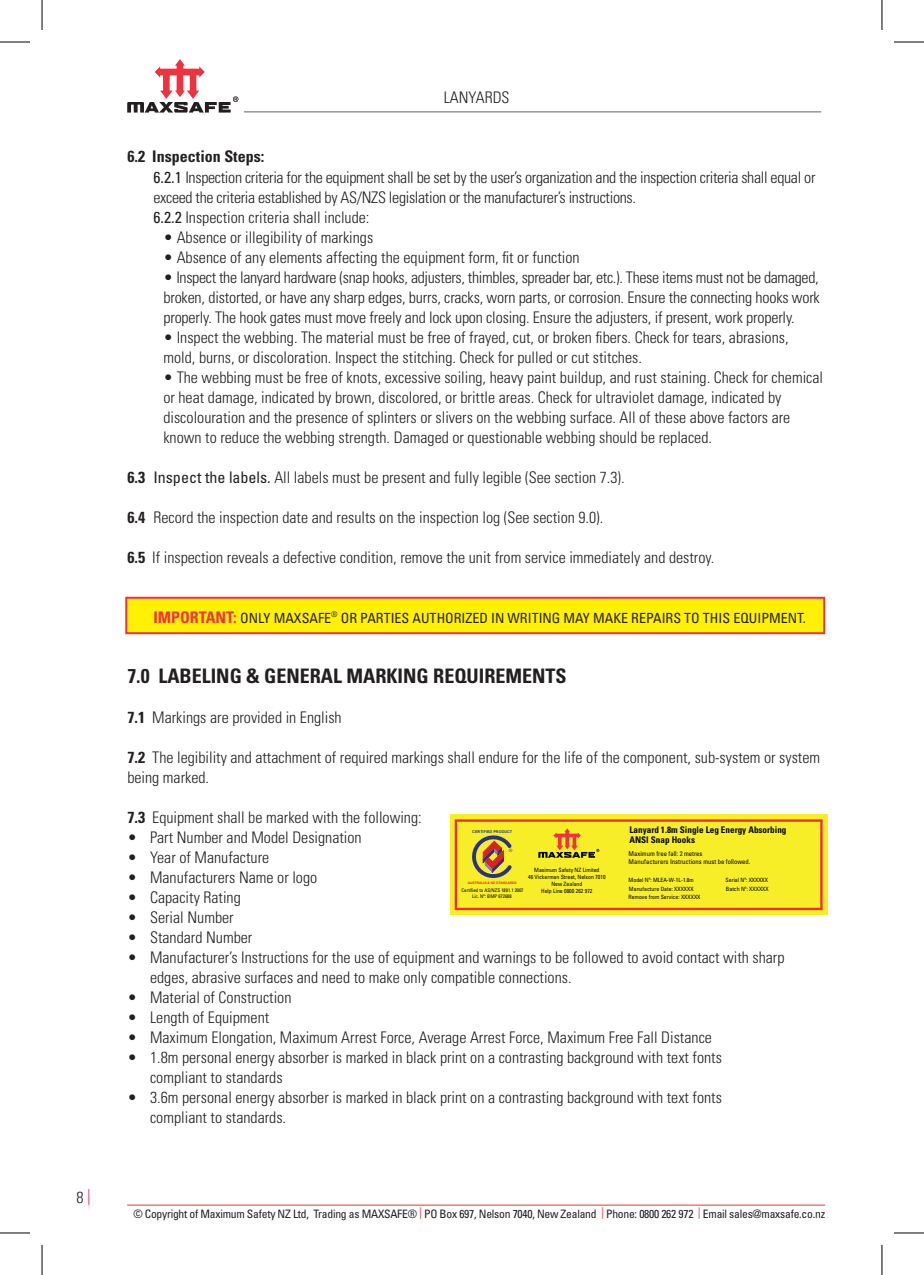
<style>
.page{position:relative;width:924px;height:1275px;background:#fff}
.page>*{position:absolute;margin:0;border:0;box-sizing:border-box;transform-origin:0 0}
.t1{font:700 condensed 20px "Univers";color:#231f20}
.t2{font:300 condensed 16px/20px "Univers";color:#231f20}
.t3{font:300 condensed 16px/20px "Univers";letter-spacing:-.02em;color:#231f20}
.t4{font:condensed 14px "Univers";color:#231f20}
.t5{font:condensed 11.6px "Univers";letter-spacing:-.02em;color:#231f20}
.t6{font:700 condensed 9.2px "Univers";color:#040503}
.t7{font:condensed 6.6px "Univers";color:#040503}
.t8{font:condensed 5.8px/7px "Univers";color:#040503;text-align:center}
.t9{font:condensed 5px "Univers";color:#040503}
.t10{font:700 3.8px "Arial";color:#2a3282}
.t11{font:700 3.4px "Arial";color:#e22725}
.s1{color:#ee3340}
.s2{font-weight:700}
.s3{font-weight:400}
.s4{font-weight:700;font-size:16px;color:#ee3340}
</style>
<div class="page">
<hr style="left:244px;top:111px;width:576px;height:2px;background:#939598">
<svg style="left:127px;top:59px;width:111px;height:54px"></svg>
<hr style="left:127px;top:1204px;width:697px;height:1px;background:#ee3340">
<div style="left:125px;top:597px;width:699px;height:37px;background:#fff101;border:2px solid #ee3340"></div>
<div style="left:450px;top:814px;width:376px;height:101px;background:#f7ee27"></div>
<svg style="left:454px;top:819px;width:368px;height:91px"></svg>
<hr style="left:0;top:42px;width:30px;height:1px;background:#000">
<hr style="left:893px;top:42px;width:30px;height:1px;background:#000">
<hr style="left:0;top:1232px;width:30px;height:1px;background:#000">
<hr style="left:893px;top:1232px;width:30px;height:1px;background:#000">
<hr style="left:42px;top:0;width:1px;height:30px;background:#000">
<hr style="left:42px;top:1245px;width:1px;height:30px;background:#000">
<hr style="left:881px;top:0;width:1px;height:30px;background:#000">
<hr style="left:881px;top:1245px;width:1px;height:30px;background:#000">
<p class="t2" style="left:77px;top:1187px;width:16px">8 <span class="s1">|</span></p>
<p class="t2" style="left:443px;top:88px;width:67px">LANYARDS</p>
<p class="t3" style="left:153px;top:147px;width:663px;text-indent:-26px"><span class="s2">6.2 Inspection Steps:<br></span><span class="s3">6.2.1</span> Inspection criteria for the equipment shall be set by the user’s organization and the inspection criteria shall equal or exceed the criteria established by AS/NZS legislation or the manufacturer’s instructions.<br><span class="s3">6.2.2</span> Inspection criteria shall include:</p>
<p class="t2" style="left:163px;top:227px;width:211px">• Absence or illegibility of markings</p>
<p class="t2" style="left:163px;top:247px;width:417px">• Absence of any elements affecting the equipment form, fit or function</p>
<p class="t2" style="left:163px;top:267px;width:657px;text-align:justify">• Inspect the lanyard hardware (snap hooks, adjusters, thimbles, spreader bar, etc.). These items must not be damaged, broken, distorted, or have any sharp edges, burrs, cracks, worn parts, or corrosion. Ensure the connecting hooks work properly. The hook gates must move freely and lock upon closing. Ensure the adjusters, if present, work properly.</p>
<p class="t2" style="left:163px;top:327px;width:626px">• Inspect the webbing. The material must be free of frayed, cut, or broken fibers. Check for tears, abrasions, mold, burns, or discoloration. Inspect the stitching. Check for pulled or cut stitches.</p>
<p class="t2" style="left:163px;top:367px;width:661px">• The webbing must be free of knots, excessive soiling, heavy paint buildup, and rust staining. Check for chemical or heat damage, indicated by brown, discolored, or brittle areas. Check for ultraviolet damage, indicated by discolouration and the presence of splinters or slivers on the webbing surface. All of these above factors are known to reduce the webbing strength. Damaged or questionable webbing should be replaced.</p>
<p class="t2" style="left:127px;top:467px;width:498px"><span class="s2">6.3</span> <span class="s3">Inspect the labels.</span> All labels must be present and fully legible (See section 7.3).</p>
<p class="t2" style="left:127px;top:507px;width:477px"><span class="s2">6.4</span> Record the inspection date and results on the inspection log (See section 9.0).</p>
<p class="t2" style="left:127px;top:547px;width:588px"><span class="s2">6.5</span> If inspection reveals a defective condition, remove the unit from service immediately and destroy.</p>
<p class="t4" style="left:153px;top:609px;width:653px"><span class="s4">IMPORTANT:</span> ONLY MAXSAFE<sup>®</sup> OR PARTIES AUTHORIZED IN WRITING MAY MAKE REPAIRS TO THIS EQUIPMENT.</p>
<p class="t1" style="left:127px;top:663px;width:440px">7.0 LABELING &amp; GENERAL MARKING REQUIREMENTS</p>
<p class="t2" style="left:127px;top:707px;width:216px"><span class="s2">7.1</span> Markings are provided in English</p>
<p class="t2" style="left:127px;top:747px;width:694px"><span class="s2">7.2</span> The legibility and attachment of required markings shall endure for the life of the component, sub-system or system being marked.</p>
<p class="t2" style="left:127px;top:807px;width:296px"><span class="s2">7.3</span> Equipment shall be marked with the following:</p>
<p class="t2" style="left:127px;top:827px;width:236px">• Part Number and Model Designation</p>
<p class="t2" style="left:127px;top:847px;width:143px">• Year of Manufacture</p>
<p class="t2" style="left:127px;top:867px;width:191px">• Manufacturers Name or logo</p>
<p class="t2" style="left:127px;top:887px;width:115px">• Capacity Rating</p>
<p class="t2" style="left:127px;top:907px;width:108px">• Serial Number</p>
<p class="t2" style="left:127px;top:927px;width:126px">• Standard Number</p>
<p class="t2" style="left:150px;top:947px;width:635px;text-indent:-23px">• Manufacturer’s Instructions for the use of equipment and warnings to be followed to avoid contact with sharp edges, abrasive surfaces and need to make only compatible connections.</p>
<p class="t2" style="left:127px;top:987px;width:165px">• Material of Construction</p>
<p class="t2" style="left:127px;top:1007px;width:143px">• Length of Equipment</p>
<p class="t2" style="left:127px;top:1027px;width:586px">• Maximum Elongation, Maximum Arrest Force, Average Arrest Force, Maximum Free Fall Distance</p>
<p class="t2" style="left:150px;top:1047px;width:573px;text-indent:-23px">• 1.8m personal energy absorber is marked in black print on a contrasting background with text fonts compliant to standards</p>
<p class="t2" style="left:150px;top:1087px;width:573px;text-indent:-23px">• 3.6m personal energy absorber is marked in black print on a contrasting background with text fonts compliant to standards.</p>
<p class="t6" style="left:629px;top:823px;width:158px">Lanyard 1.8m Single Leg Energy Absorbing</p>
<p class="t10" style="left:472px;top:828px;width:41px">CERTIFIED PRODUCT</p>
<p class="t6" style="left:629px;top:834px;width:67px">ANSI Snap Hooks</p>
<p class="t7" style="left:628px;top:850px;width:75px">Maximum free fall: 2 metres</p>
<p class="t7" style="left:628px;top:857px;width:123px">Manufacturers Instructions must be followed.</p>
<p class="t8" style="left:528px;top:866px;width:79px">Maximum Safety NZ Limited<br>46 Vickerman Street, Nelson 7010<br>New Zealand<br>Help Line 0800 262 972</p>
<p class="t8" style="left:628px;top:876px;width:66px">Model Nº: MLEA-W-1L-1.8m</p>
<p class="t8" style="left:628px;top:885px;width:66px">Manufacture Date: XXXXXX</p>
<p class="t8" style="left:725px;top:875px;width:45px;line-height:9.2px;text-align:left">Serial Nº: XXXXXX<br>Batch Nº: XXXXXX</p>
<p class="t8" style="left:628px;top:894px;width:73px">Remove from Service: XXXXXX</p>
<p class="t11" style="left:467px;top:880px;width:50px">AUSTRALIA &amp; NZ STANDARDS</p>
<p class="t9" style="left:461px;top:886px;width:64px">Certified to AS/NZS 1891.1 2007</p>
<p class="t9" style="left:472px;top:893px;width:41px">Lic. Nº: BMP 672688</p>
<p class="t5" style="left:133px;top:1206px;width:693px">© Copyright of Maximum Safety NZ Ltd, Trading as MAXSAFE® <sup>|</sup> PO Box 697, Nelson 7040, New Zealand <sup>|</sup> Phone: 0800 262 972 <sup>|</sup> Email sales@maxsafe.co.nz</p>
</div>
